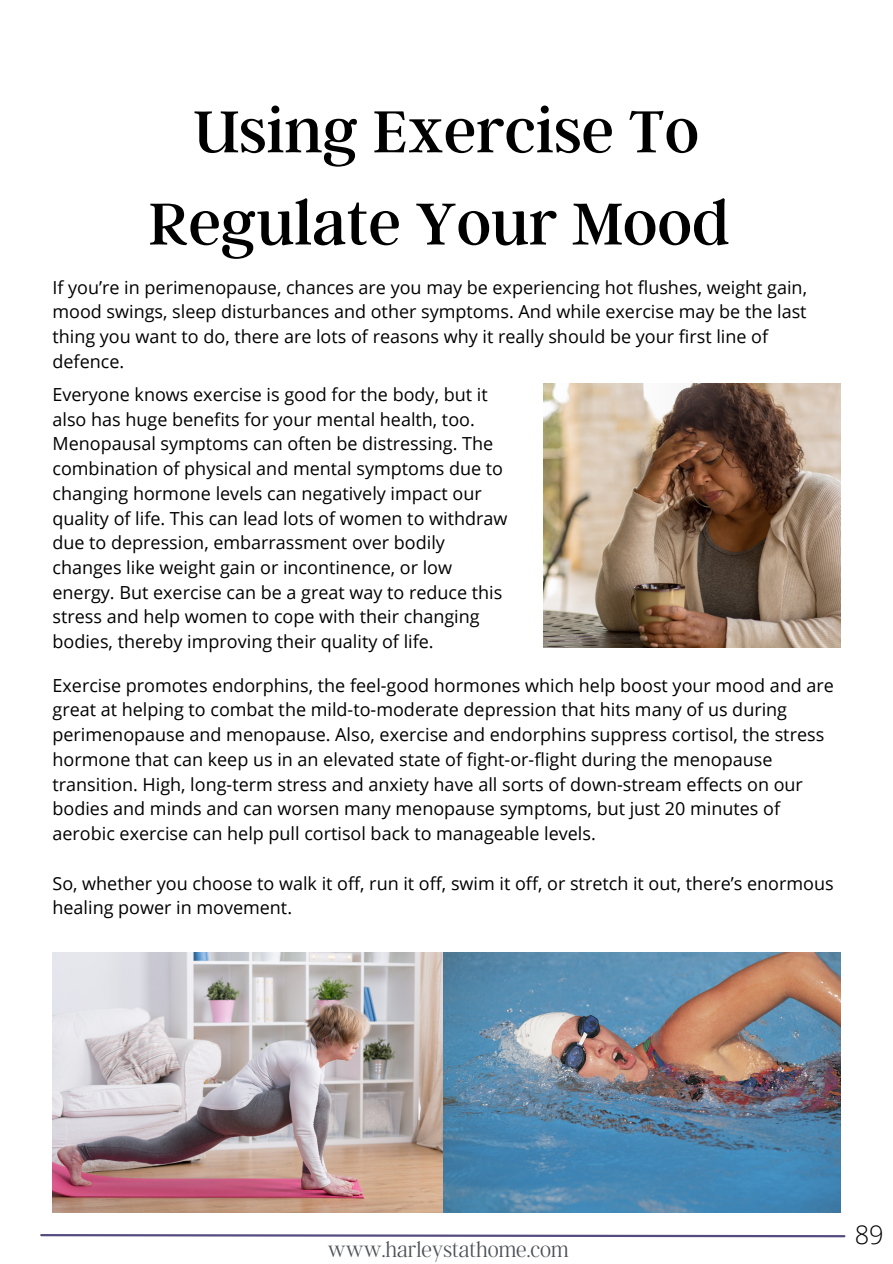
<style>
.page{position:relative;width:893px;height:1264px;background:#fff}
.page>*{position:absolute;margin:0;border:0;box-sizing:border-box;transform-origin:0 0}
.t1{font:66px/92.1px "Argent CF";color:#000;text-align:center}
.t2{font:300 25.5px "Open Sans";color:#000}
.t3{font:100 22.5px "Argent CF";color:#4c5157}
.t4{font:18px/24.8px "Open Sans";color:#000}
</style>
<div class="page">
<svg style="left:40px;top:1234px;width:806px;height:4px"></svg>
<img style="left:543px;top:383px;width:297px;height:264px">
<img style="left:52px;top:952px;width:788px;height:260px">
<p class="t1" style="left:148px;top:82px;width:582px">Using Exercise To<br>Regulate Your Mood</p>
<p class="t4" style="left:52px;top:274px;width:756px">If you’re in perimenopause, chances are you may be experiencing hot flushes, weight gain, mood swings, sleep disturbances and other symptoms. And while exercise may be the last thing you want to do, there are lots of reasons why it really should be your first line of defence.</p>
<p class="t4" style="left:52px;top:381px;width:456px">Everyone knows exercise is good for the body, but it also has huge benefits for your mental health, too.<br>Menopausal symptoms can often be distressing. The combination of physical and mental symptoms due to changing hormone levels can negatively impact our quality of life. This can lead lots of women to withdraw due to depression, embarrassment over bodily changes like weight gain or incontinence, or low energy. But exercise can be a great way to reduce this stress and help women to cope with their changing bodies, thereby improving their quality of life.</p>
<p class="t4" style="left:52px;top:672px;width:782px">Exercise promotes endorphins, the feel-good hormones which help boost your mood and are great at helping to combat the mild-to-moderate depression that hits many of us during perimenopause and menopause. Also, exercise and endorphins suppress cortisol, the stress hormone that can keep us in an elevated state of fight-or-flight during the menopause transition. High, long-term stress and anxiety have all sorts of down-stream effects on our bodies and minds and can worsen many menopause symptoms, but just 20 minutes of aerobic exercise can help pull cortisol back to manageable levels.</p>
<p class="t4" style="left:52px;top:870px;width:782px">So, whether you choose to walk it off, run it off, swim it off, or stretch it out, there’s enormous healing power in movement.</p>
<p class="t3" style="left:328px;top:1235px;width:242px">www.harleystathome.com</p>
<p class="t2" style="left:854px;top:1216px;width:31px">89</p>
</div>
